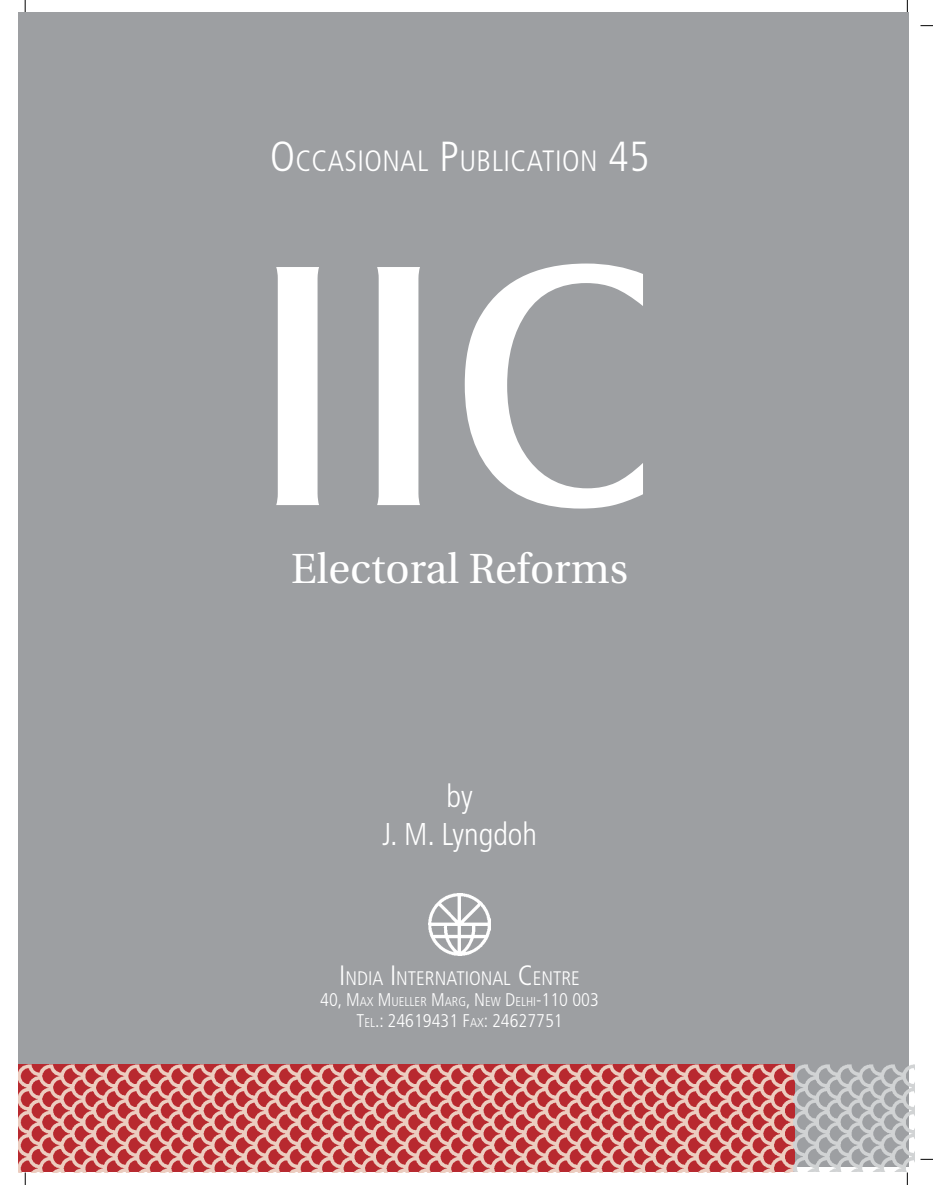
<style>
.page{position:relative;width:933px;height:1185px;background:#fff}
.page>*{position:absolute;margin:0;border:0;box-sizing:border-box;transform-origin:0 0}
.t1{font:42px "Utopia";color:#fff}
.t2{font:300 condensed 31.5px/38px "Frutiger";color:#fff;text-align:center}
.t3{font:300 condensed 29.4px "Frutiger";letter-spacing:.015em;color:#fff}
.t4{font:300 condensed 19.6px "Frutiger";color:#fff}
.t5{font:300 condensed 18.38px "Frutiger";color:#fff}
.t6{font:300 condensed 12.78px "Frutiger";color:#fff}
.s1{font-size:42px}
.s2{font-size:28px}
.s3{font-size:18.38px}
.s4{font-size:12.78px}
</style>
<div class="page">
<svg style="left:25px;top:0;width:1px;height:12px"></svg>
<svg style="left:906px;top:0;width:1px;height:12px"></svg>
<svg style="left:920px;top:25px;width:12px;height:1px"></svg>
<svg style="left:25px;top:1172px;width:1px;height:12px"></svg>
<svg style="left:906px;top:1172px;width:1px;height:12px"></svg>
<svg style="left:920px;top:1158px;width:12px;height:1px"></svg>
<div style="left:18px;top:12px;width:891px;height:1154px;background:#9d9fa2"></div>
<img style="left:428px;top:893px;width:62px;height:62px">
<svg style="left:276px;top:263px;width:367px;height:245px"></svg>
<img style="left:18px;top:1064px;width:896px;height:108px">
<h3 class="t3" style="left:270px;top:144px;width:380px"><span class="s1">O</span>CCASIONAL <span class="s1">P</span>UBLICATION <span class="s1">45</span></h3>
<h1 class="t1" style="left:291px;top:546px;width:338px">Electoral Reforms</h1>
<h2 class="t2" style="left:382px;top:777px;width:157px">by<br>J. M. Lyngdoh</h2>
<h3 class="t4" style="left:339px;top:967px;width:242px"><span class="s2">I</span>NDIA <span class="s2">I</span>NTERNATIONAL <span class="s2">C</span>ENTRE</h3>
<p class="t6" style="left:320px;top:994px;width:280px"><span class="s3">40, M</span>AX <span class="s3">M</span>UELLER <span class="s3">M</span>ARG<span class="s3">, N</span> EW <span class="s3">D</span>ELHI<span class="s3">-110 003</span></p>
<h3 class="t5" style="left:356px;top:1010px;width:208px">T<span class="s4">EL</span>.: 24619431 F<span class="s4">AX</span>: 24627751</h3>
</div>
